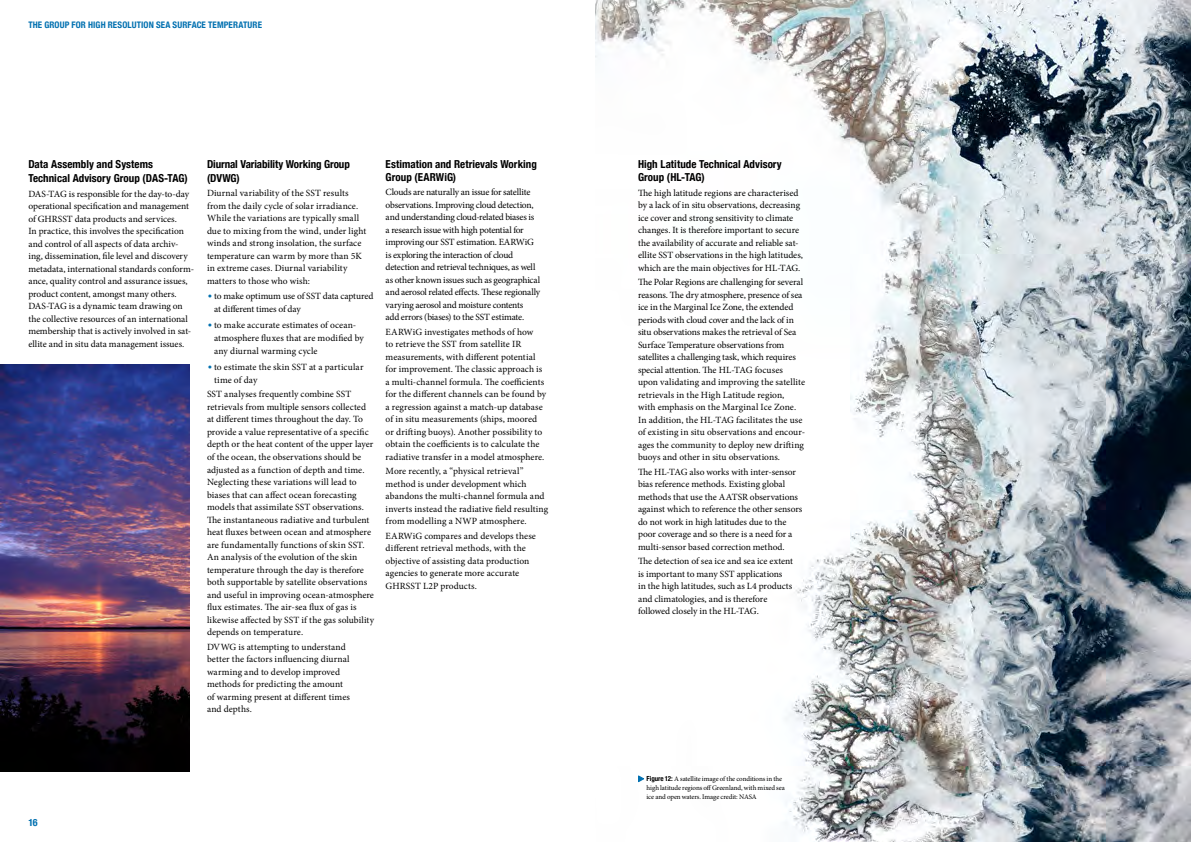
<style>
.page{position:relative;width:1191px;height:842px;background:#fff}
.page>*{position:absolute;margin:0;border:0;box-sizing:border-box;transform-origin:0 0}
.t1{font:700 condensed 11px/14.4px "Helvetica Neue";color:#000}
.t2{font:700 condensed 10px "Helvetica Neue";color:#0070b0}
.t3{font:9.5px/12.5px "Minion Pro";color:#000}
.t4{font:9.5px/12.5px "Minion Pro";letter-spacing:-.025em;color:#000}
.t5{font:700 condensed 9px "Helvetica Neue";letter-spacing:.01em;color:#0070b0}
.t6{font:7px/9px "Minion Pro";letter-spacing:-.015em;color:#000}
.s1{font-family:"Rdg Vesta";font-weight:700;color:#0070b0}
.s2{font-family:"Helvetica Neue";font-weight:700;font-stretch:condensed}
</style>
<div class="page">
<img style="left:0;top:365px;width:190px;height:406px">
<img style="left:595px;top:0;width:596px;height:842px">
<svg style="left:637px;top:774px;width:9px;height:9px"></svg>
<p class="t5" style="left:28px;top:20px;width:235px">THE GROUP FOR HIGH RESOLUTION SEA SURFACE TEMPERATURE</p>
<p class="t1" style="left:28px;top:157px;width:161px">Data Assembly and Systems<br>Technical Advisory Group (DAS-TAG)</p>
<p class="t3" style="left:28px;top:188px;width:167px">DAS-TAG is responsible for the day-to-day operational specification and management of GHRSST data products and services.<br>In practice, this involves the specification and control of all aspects of data archiv&shy;ing, dissemination, file level and discovery metadata, international standards conform&shy;ance, quality control and assurance issues, product content, amongst many others.<br>DAS-TAG is a dynamic team drawing on the collective resources of an international membership that is actively involved in sat&shy;ellite and in situ data management issues.</p>
<p class="t1" style="left:207px;top:156px;width:144px">Diurnal Variability Working Group (DVWG)</p>
<p class="t3" style="left:207px;top:187px;width:161px">Diurnal variability of the SST results from the daily cycle of solar irradiance.<br>While the variations are typically small due to mixing from the wind, under light winds and strong insolation, the surface temperature can warm by more than 5K in extreme cases. Diurnal variability matters to those who wish:</p>
<p class="t3" style="left:214px;top:289px;width:161px;line-height:13px;text-indent:-7px"><span class="s1">•</span> to make optimum use of SST data captured at different times of day</p>
<p class="t3" style="left:214px;top:318px;width:151px;line-height:13px;text-indent:-7px"><span class="s1">•</span> to make accurate estimates of ocean&shy;atmosphere fluxes that are modified by any diurnal warming cycle</p>
<p class="t3" style="left:214px;top:360px;width:151px;line-height:13px;text-indent:-7px"><span class="s1">•</span> to estimate the skin SST at a particular time of day</p>
<p class="t3" style="left:207px;top:388px;width:169px">SST analyses frequently combine SST retrievals from multiple sensors collected at different times throughout the day. To provide a value representative of a specific depth or the heat content of the upper layer of the ocean, the observations should be adjusted as a function of depth and time.<br>Neglecting these variations will lead to biases that can affect ocean forecasting models that assimilate SST observations.<br>The instantaneous radiative and turbulent heat fluxes between ocean and atmosphere are fundamentally functions of skin SST.<br>An analysis of the evolution of the skin temperature through the day is therefore both supportable by satellite observations and useful in improving ocean-atmosphere flux estimates. The air-sea flux of gas is likewise affected by SST if the gas solubility depends on temperature.</p>
<p class="t3" style="left:207px;top:640px;width:144px">DVWG is attempting to understand better the factors influencing diurnal warming and to develop improved methods for predicting the amount of warming present at different times and depths.</p>
<p class="t1" style="left:386px;top:157px;width:153px;line-height:13.2px">Estimation and Retrievals Working<br>Group (EARWiG)</p>
<p class="t4" style="left:386px;top:186px;width:156px">Clouds are naturally an issue for satellite observations. Improving cloud detection, and understanding cloud-related biases is a research issue with high potential for improving our SST estimation. EARWiG is exploring the interaction of cloud detection and retrieval techniques, as well as other known issues such as geographical and aerosol related effects. These regionally varying aerosol and moisture contents<br>add errors (biases) to the SST estimate.</p>
<p class="t3" style="left:386px;top:326px;width:162px">EARWiG investigates methods of how<br>to retrieve the SST from satellite IR measurements, with different potential for improvement. The classic approach is a multi-channel formula. The coefficients for the different channels can be found by a regression against a match-up database of in situ measurements (ships, moored or drifting buoys). Another possibility to obtain the coefficients is to calculate the radiative transfer in a model atmosphere.</p>
<p class="t3" style="left:386px;top:465px;width:164px">More recently, a “physical retrieval” method is under development which abandons the multi-channel formula and inverts instead the radiative field resulting from modelling a NWP atmosphere.</p>
<p class="t3" style="left:386px;top:530px;width:152px">EARWiG compares and develops these different retrieval methods, with the objective of assisting data production agencies to generate more accurate GHRSST L2P products.</p>
<p class="t2" style="left:28px;top:816px;width:11px">16</p>
<p class="t1" style="left:638px;top:157px;width:145px;line-height:13.2px">High Latitude Technical Advisory<br>Group (HL-TAG)</p>
<p class="t3" style="left:638px;top:186px;width:166px">The high latitude regions are characterised by a lack of in situ observations, decreasing ice cover and strong sensitivity to climate changes. It is therefore important to secure the availability of accurate and reliable sat&shy;ellite SST observations in the high latitudes, which are the main objectives for HL-TAG.</p>
<p class="t3" style="left:638px;top:276px;width:169px">The Polar Regions are challenging for several reasons. The dry atmosphere, presence of sea ice in the Marginal Ice Zone, the extended periods with cloud cover and the lack of in situ observations makes the retrieval of Sea Surface Temperature observations from satellites a challenging task, which requires special attention. The HL-TAG focuses upon validating and improving the satellite retrievals in the High Latitude region,<br>with emphasis on the Marginal Ice Zone.<br>In addition, the HL-TAG facilitates the use of existing in situ observations and encour&shy;ages the community to deploy new drifting buoys and other in situ observations.</p>
<p class="t3" style="left:638px;top:465px;width:166px">The HL-TAG also works with inter-sensor bias reference methods. Existing global methods that use the AATSR observations against which to reference the other sensors do not work in high latitudes due to the poor coverage and so there is a need for a multi-sensor based correction method.</p>
<p class="t3" style="left:638px;top:555px;width:156px">The detection of sea ice and sea ice extent is important to many SST applications<br>in the high latitudes, such as L4 products and climatologies, and is therefore followed closely in the HL-TAG.</p>
<p class="t6" style="left:646px;top:775px;width:140px"><span class="s2">Figure 12:</span> A satellite image of the conditions in the high latitude regions off Greenland, with mixed sea ice and open waters. Image credit: NASA</p>
</div>
